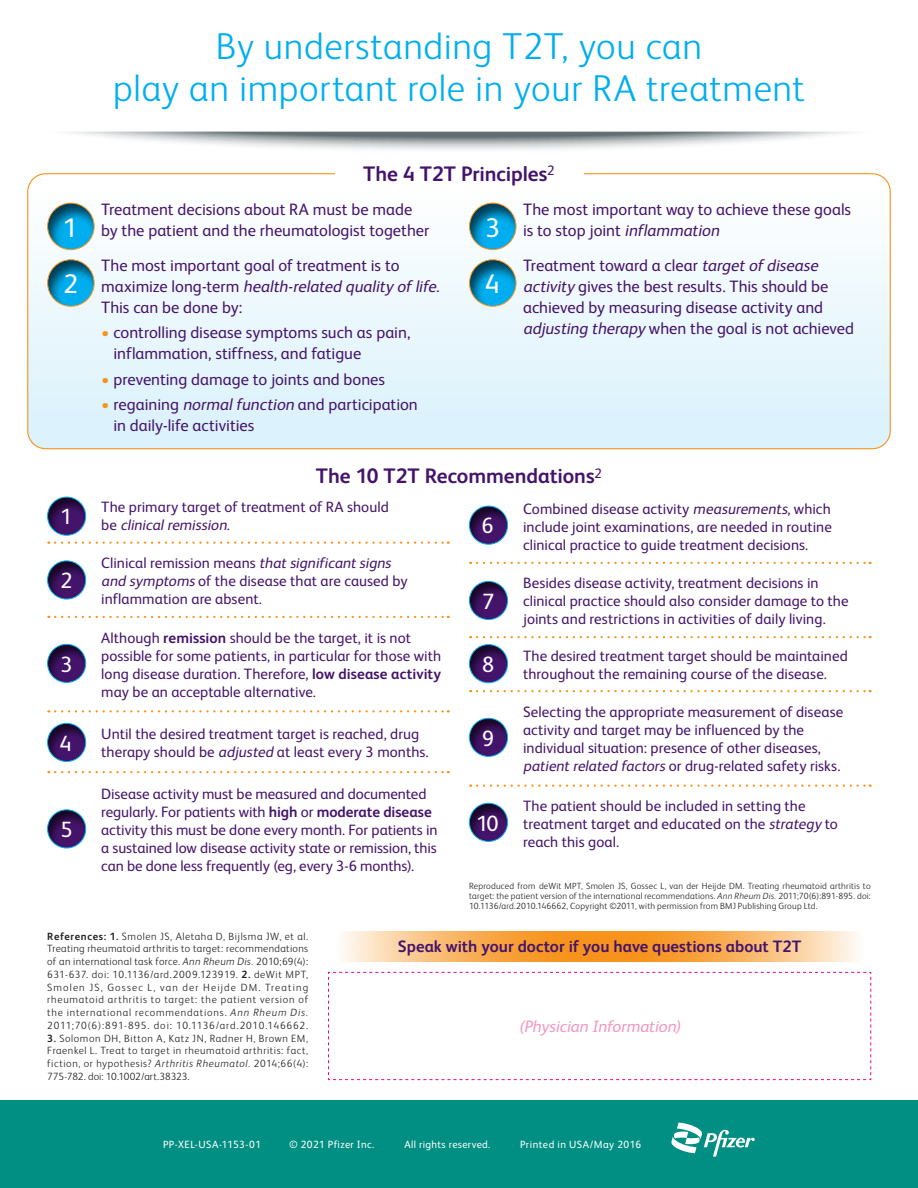
<style>
.page{position:relative;width:918px;height:1188px;background:#fff}
.page>*{position:absolute;margin:0;border:0;box-sizing:border-box;transform-origin:0 0}
.t1{font:300 37.5px/42px "FS Albert Pro";letter-spacing:.015em;color:#00aeef;text-align:center}
.t2{font:27px/56.7px "FS Albert Pro";color:#fff}
.t3{font:22.2px "FS Albert Pro";color:#fff}
.t4{font:700 21px "FS Albert Pro";letter-spacing:-.005em;color:#44146b}
.t5{font:16.5px/21px "FS Albert Pro";color:#44146b}
.t6{font:700 16.5px "FS Albert Pro";color:#44146b}
.t7{font:italic 16.5px "FS Albert Pro";color:#f397c1}
.t8{font:15px/18px "FS Albert Pro";letter-spacing:.005em;color:#44146b}
.t9{font:300 10.5px/12.8px "FS Albert Pro";letter-spacing:.06em;color:#231f20;text-align:justify}
.t10{font:10.5px "FS Albert Pro";letter-spacing:.03em;color:#fff}
.t11{font:300 9px/9.8px "FS Albert Pro";letter-spacing:.02em;color:#231f20;text-align:justify}
.s1{font-style:italic}
.s2{color:#f7931d}
.s3{font-weight:700}
</style>
<div class="page">
<div style="left:0;top:1100px;width:918px;height:88px;background:#008f82"></div>
<svg style="left:69px;top:131px;width:781px;height:19px"></svg>
<svg style="left:28px;top:175px;width:862px;height:274px"></svg>
<svg style="left:55px;top:542px;width:394px;height:2px"></svg>
<svg style="left:55px;top:616px;width:394px;height:2px"></svg>
<svg style="left:55px;top:710px;width:394px;height:3px"></svg>
<svg style="left:55px;top:771px;width:394px;height:2px"></svg>
<svg style="left:477px;top:562px;width:394px;height:2px"></svg>
<svg style="left:477px;top:636px;width:394px;height:2px"></svg>
<svg style="left:477px;top:690px;width:394px;height:2px"></svg>
<svg style="left:477px;top:785px;width:394px;height:2px"></svg>
<svg style="left:343px;top:932px;width:514px;height:30px;background:#f9b566"></svg>
<div style="left:45px;top:201px;width:51px;height:50px;background:#231f20;opacity:.75"></div>
<div style="left:47px;top:203px;width:48px;height:47px;border:1px solid #f7931d;border-radius:50%"></div>
<div style="left:44px;top:494px;width:42px;height:42px;background:#231f20;opacity:.75"></div>
<div style="left:47px;top:497px;width:39px;height:39px;border:1px solid #00aeef;border-radius:50%"></div>
<div style="left:466px;top:503px;width:42px;height:42px;background:#231f20;opacity:.75"></div>
<div style="left:469px;top:506px;width:39px;height:39px;border:1px solid #00aeef;border-radius:50%"></div>
<div style="left:44px;top:558px;width:42px;height:42px;background:#231f20;opacity:.75"></div>
<div style="left:47px;top:561px;width:39px;height:38px;border:1px solid #00aeef;border-radius:50%"></div>
<div style="left:466px;top:579px;width:42px;height:42px;background:#231f20;opacity:.75"></div>
<div style="left:469px;top:581px;width:39px;height:39px;border:1px solid #00aeef;border-radius:50%"></div>
<div style="left:44px;top:642px;width:42px;height:42px;background:#231f20;opacity:.75"></div>
<div style="left:47px;top:644px;width:39px;height:39px;border:1px solid #00aeef;border-radius:50%"></div>
<div style="left:466px;top:642px;width:42px;height:42px;background:#231f20;opacity:.75"></div>
<div style="left:469px;top:644px;width:39px;height:39px;border:1px solid #00aeef;border-radius:50%"></div>
<div style="left:44px;top:721px;width:42px;height:42px;background:#231f20;opacity:.75"></div>
<div style="left:47px;top:723px;width:39px;height:39px;border:1px solid #00aeef;border-radius:50%"></div>
<div style="left:466px;top:715px;width:42px;height:42px;background:#231f20;opacity:.75"></div>
<div style="left:469px;top:718px;width:39px;height:39px;border:1px solid #00aeef;border-radius:50%"></div>
<div style="left:44px;top:807px;width:42px;height:42px;background:#231f20;opacity:.75"></div>
<div style="left:47px;top:809px;width:39px;height:39px;border:1px solid #00aeef;border-radius:50%"></div>
<div style="left:466px;top:800px;width:42px;height:42px;background:#231f20;opacity:.75"></div>
<div style="left:469px;top:803px;width:39px;height:39px;border:1px solid #00aeef;border-radius:50%"></div>
<div style="left:45px;top:258px;width:51px;height:49px;background:#231f20;opacity:.75"></div>
<div style="left:47px;top:259px;width:48px;height:48px;border:1px solid #f7931d;border-radius:50%"></div>
<div style="left:467px;top:201px;width:51px;height:50px;background:#231f20;opacity:.75"></div>
<div style="left:469px;top:203px;width:47px;height:47px;border:1px solid #f7931d;border-radius:50%"></div>
<div style="left:467px;top:258px;width:51px;height:49px;background:#231f20;opacity:.75"></div>
<div style="left:469px;top:259px;width:47px;height:48px;border:1px solid #f7931d;border-radius:50%"></div>
<div style="left:335px;top:159px;width:248px;height:28px;background:#fff"></div>
<svg style="left:671px;top:1123px;width:84px;height:34px"></svg>
<svg style="left:328px;top:972px;width:544px;height:108px"></svg>
<h1 class="t1" style="left:113px;top:23px;width:693px">By understanding T2T, you can<br>play an important role in your RA treatment</h1>
<h3 class="t4" style="left:363px;top:159px;width:193px">The 4 T2T Principles<sup>2</sup></h3>
<p class="t5" style="left:101px;top:198px;width:330px">Treatment decisions about RA must be made by the patient and the rheumatologist together</p>
<p class="t5" style="left:101px;top:254px;width:343px">The most important goal of treatment is to<br>m a x i m i z e l o n g - te r m <span class="s1">health-related quality oflife.<br></span>This can be done by:</p>
<p class="t5" style="left:114px;top:321px;width:298px;text-indent:-12px"><span class="s2">•</span> controlling disease symptoms such as pain, inflammation, stiffness, and fatigue</p>
<p class="t5" style="left:101px;top:368px;width:286px"><span class="s2">•</span> preventing damage to joints and bones</p>
<p class="t5" style="left:113px;top:393px;width:306px;text-indent:-12px"><span class="s2">•</span> regaining <span class="s1">normalfunction</span> and participation in daily-life activities</p>
<h2 class="t2" style="left:63px;top:197px;width:17px">1<br>2</h2>
<h2 class="t2" style="left:485px;top:197px;width:17px">3<br>4</h2>
<p class="t5" style="left:523px;top:198px;width:330px">The most important way to achieve these goals i s to sto p j o i n t <span class="s1">inflammation</span></p>
<p class="t5" style="left:523px;top:254px;width:333px">Treatment toward a clear <span class="s1">targetofdisease activity</span> gives the best results. This should be achieved by measuring disease activity and <span class="s1">adjusting therapy</span> when the goal is not achieved</p>
<h3 class="t3" style="left:60px;top:501px;width:14px">1</h3>
<h3 class="t3" style="left:60px;top:565px;width:14px">2</h3>
<h3 class="t3" style="left:60px;top:648px;width:14px">3</h3>
<h3 class="t3" style="left:60px;top:727px;width:14px">4</h3>
<h3 class="t3" style="left:60px;top:814px;width:14px">5</h3>
<h3 class="t4" style="left:316px;top:461px;width:288px">The 10 T2T Recommendations<sup>2</sup></h3>
<p class="t8" style="left:101px;top:497px;width:289px">The primary target of treatment of RA should b e <span class="s1">clinicalremission</span>.</p>
<p class="t8" style="left:101px;top:552px;width:308px">Clinical remission means <span class="s1">thatsignificantsigns and symptoms</span>of the disease that are caused by inflammation are absent.</p>
<p class="t8" style="left:101px;top:628px;width:341px">Although <span class="s3">remission</span> should be the target, it is not possible for some patients, in particular for those with long disease duration. Therefore, <span class="s3">low disease activity </span>may be an acceptable alternative.</p>
<p class="t8" style="left:101px;top:723px;width:329px">Until the desired treatment target is reached, drug therapy should be <span class="s1">adjusted</span> at least every 3 months.</p>
<p class="t8" style="left:101px;top:784px;width:338px">Disease activity must be measured and documented regularly. For patients with <span class="s3">high</span> or <span class="s3">moderate disease </span>activity this must be done every month. For patients in a sustained low disease activity state or remission, this can be done less frequently (eg, every 3-6 months).</p>
<h3 class="t3" style="left:481px;top:510px;width:14px">6</h3>
<h3 class="t3" style="left:482px;top:585px;width:14px">7</h3>
<h3 class="t3" style="left:482px;top:649px;width:14px">8</h3>
<h3 class="t3" style="left:482px;top:722px;width:14px">9</h3>
<h3 class="t3" style="left:476px;top:807px;width:24px">10</h3>
<p class="t8" style="left:523px;top:498px;width:310px;text-align:justify">Combined disease activity <span class="s1">measurements</span>, which include joint examinations, are needed in routine clinical practice to guide treatment decisions.</p>
<p class="t8" style="left:523px;top:573px;width:327px">Besides disease activity, treatment decisions in clinical practice should also consider damage to the joints and restrictions in activities of daily living.</p>
<p class="t8" style="left:523px;top:646px;width:326px">The desired treatment target should be maintained throughout the remaining course of the disease.</p>
<p class="t8" style="left:523px;top:702px;width:322px">Selecting the appropriate measurement of disease activity and target may be influenced by the individual situation: presence of other diseases, <span class="s1">patientrelated factors</span>or drug-related safety risks.</p>
<p class="t8" style="left:523px;top:795px;width:316px">The patient should be included in setting the treatment target and educated on the <span class="s1">strategy</span> to reach this goal.</p>
<p class="t11" style="left:469px;top:881px;width:403px">Reproduced from deWit MPT, Smolen JS, Gossec L, van der Heijde DM. Treating rheumatoid arthritis to target: the patient version of the international recommendations. <span class="s1">Ann Rheum Dis.</span> 2011;70(6):891-895. doi:<br>10.1136/ard.2010.146662, Copyright ©2011, with permission from BMJ Publishing Group Ltd.</p>
<p class="t9" style="left:47px;top:929px;width:263px"><span class="s3">References: 1.</span> Smolen JS, Aletaha D, Bijlsma JW, et al.<br>Treating rheumatoid arthritis to target: recommendations of an international task force. <span class="s1">Ann Rheum Dis.</span> 2010;69(4):<br>631-637. doi: 10.1136/ard.2009.123919. <span class="s3">2.</span> deWit MPT, Smolen JS, Gossec L, van der Heijde DM. Treating rheumatoid arthritis to target: the patient version of the international recommendations. <span class="s1">Ann Rheum Dis.<br></span>2011;70(6):891-895. doi: 10.1136/ard.2010.146662.</p>
<p class="t9" style="left:47px;top:1031px;width:262px"><span class="s3">3.</span> Solomon DH, Bitton A, Katz JN, Radner H, Brown EM, Fraenkel L. Treat to target in rheumatoid arthritis: fact, fiction, or hypothesis? <span class="s1">Arthritis Rheumatol.</span> 2014;66(4):<br>775-782. doi: 10.1002/art.38323.</p>
<p class="t6" style="left:398px;top:934px;width:405px">Speak with your doctor if you have questions about T2T</p>
<p class="t7" style="left:518px;top:1015px;width:168px">(Physician Information)</p>
<p class="t10" style="left:163px;top:1136px;width:100px">PP-XEL-USA-1153-01</p>
<p class="t10" style="left:289px;top:1136px;width:87px">© 2021 Pfizer Inc.</p>
<p class="t10" style="left:405px;top:1136px;width:87px">All rights reserved.</p>
<p class="t10" style="left:520px;top:1136px;width:123px">Printed in USA/May 2016</p>
</div>
